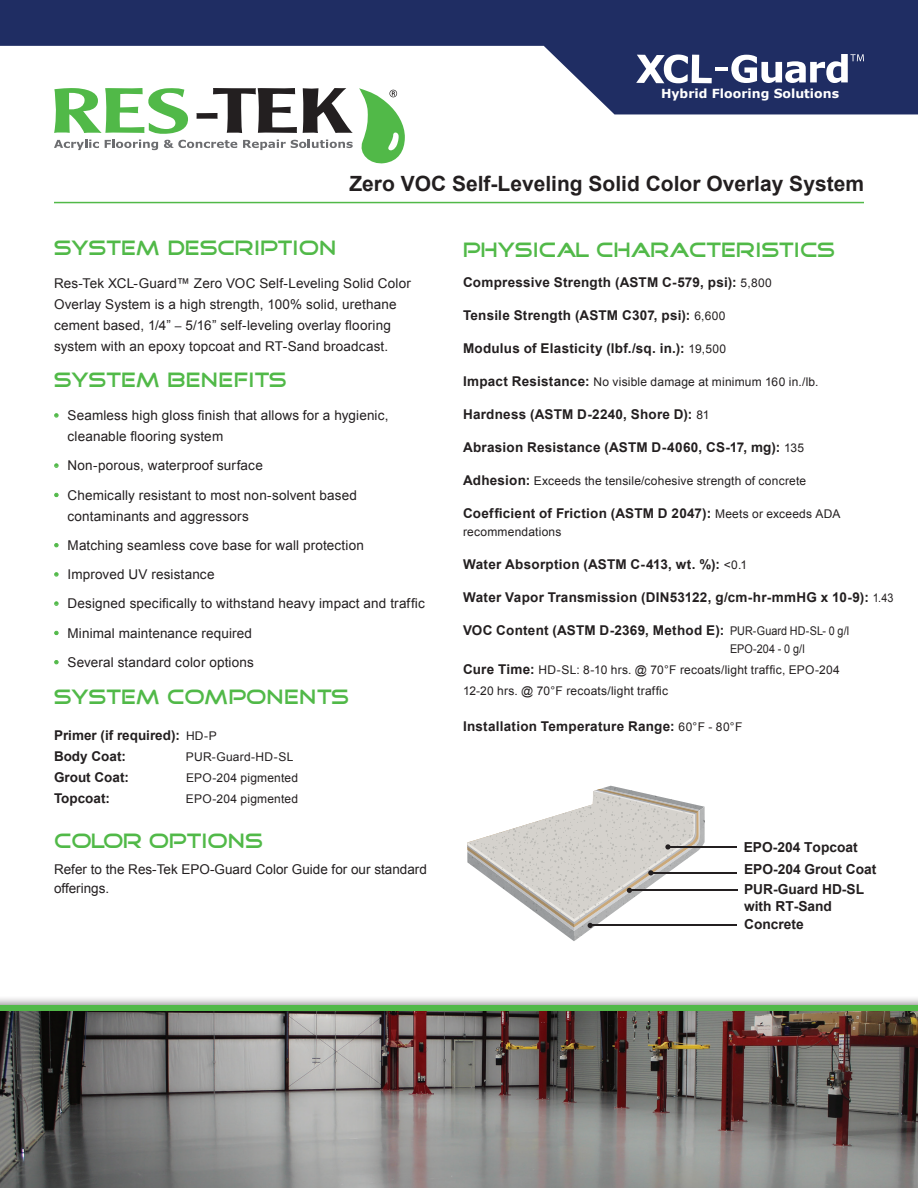
<style>
.page{position:relative;width:918px;height:1188px;background:#fff}
.page>*{position:absolute;margin:0;border:0;box-sizing:border-box;transform-origin:0 0}
.headline{font:21px "Good Times";color:#51b948}
.t1{font:700 21px "Arial";color:#231f20}
.t2{font:700 13.8px/16.5px "Arial";color:#231f20}
.t3{font:13.5px/21px "Arial";letter-spacing:.01em;color:#231f20}
.t4{font:700 13.5px/21px "Arial";letter-spacing:.015em;color:#231f20}
.t5{font:700 12.45px "Verdana";color:#fff}
.t6{font:12px "Arial";letter-spacing:.015em;color:#231f20}
.t7{font:12px/21px "Arial";letter-spacing:.015em;color:#231f20;scale:.9 1}
.s1{font-family:"Avenir";font-weight:300}
.s2{color:#51b948}
.s3{font-weight:400;font-size:12px}
.s4{font-weight:700;font-size:13.5px}
</style>
<div class="page">
<svg style="left:54px;top:114px;width:351px;height:49px"></svg>
<hr style="left:54px;top:202px;width:810px;height:1px;background:#51b948">
<svg style="left:0;top:0;width:918px;height:114px;fill:#1f2d63"></svg>
<svg style="left:636px;top:54px;width:228px;height:29px"></svg>
<svg style="left:54px;top:413px;width:5px;height:5px"></svg>
<svg style="left:54px;top:463px;width:5px;height:5px"></svg>
<svg style="left:54px;top:492px;width:5px;height:5px"></svg>
<svg style="left:54px;top:543px;width:5px;height:5px"></svg>
<svg style="left:54px;top:572px;width:5px;height:5px"></svg>
<svg style="left:54px;top:601px;width:5px;height:5px"></svg>
<svg style="left:54px;top:630px;width:5px;height:5px"></svg>
<svg style="left:54px;top:660px;width:5px;height:5px"></svg>
<div style="left:0;top:995px;width:918px;height:27px;background:#231f20;opacity:.75"></div>
<svg style="left:0;top:1005px;width:918px;height:7px;background:#4fa645"></svg>
<img style="left:0;top:1012px;width:918px;height:176px">
<img style="left:603px;top:786px;width:18px;height:2px">
<hr style="left:590px;top:925px;width:147px;height:1px;background:#231f20">
<hr style="left:629px;top:890px;width:108px;height:1px;background:#231f20">
<hr style="left:650px;top:872px;width:87px;height:1px;background:#231f20">
<hr style="left:668px;top:846px;width:69px;height:1px;background:#231f20">
<svg style="left:467px;top:788px;width:238px;height:153px"></svg>
<p class="t5" style="left:661px;top:86px;width:180px">Hybrid Flooring Solutions</p>
<p class="t1" style="left:349px;top:170px;width:516px">Zero VOC Self-Leveling Solid Color Overlay System</p>
<p class="headline" style="left:54px;top:238px;width:284px">SYSTEM DESCRIPTION</p>
<p class="t3" style="left:54px;top:273px;width:358px">Res-Tek XCL-Guard™ Zero VOC Self-Leveling Solid Color Overlay System is a high strength, 100% solid, urethane cement based, 1/4” <span class="s1">–</span> 5/16” self-leveling overlay flooring system with an epoxy topcoat and RT-Sand broadcast.</p>
<p class="headline" style="left:54px;top:370px;width:234px">SYSTEM BENEFITS</p>
<p class="t3" style="left:68px;top:405px;width:323px;text-indent:-14px"><span class="s2">•</span> Seamless high gloss finish that allows for a hygienic, cleanable flooring system</p>
<p class="t3" style="left:54px;top:455px;width:210px"><span class="s2">•</span> Non-porous, waterproof surface</p>
<p class="t3" style="left:68px;top:485px;width:291px;text-indent:-14px"><span class="s2">•</span> Chemically resistant to most non-solvent based contaminants and aggressors</p>
<p class="t3" style="left:54px;top:535px;width:311px"><span class="s2">•</span> Matching seamless cove base for wall protection</p>
<p class="t3" style="left:54px;top:564px;width:162px"><span class="s2">•</span> Improved UV resistance</p>
<p class="t3" style="left:54px;top:593px;width:372px"><span class="s2">•</span> Designed specifically to withstand heavy impact and traffic</p>
<p class="t3" style="left:54px;top:623px;width:200px"><span class="s2">•</span> Minimal maintenance required</p>
<p class="t3" style="left:54px;top:652px;width:201px"><span class="s2">•</span> Several standard color options</p>
<p class="headline" style="left:54px;top:687px;width:297px">SYSTEM COMPONENTS</p>
<p class="t4" style="left:54px;top:725px;width:164px">Primer (if required): <span class="s3">HD-P<br></span>Body Coat:</p>
<p class="t6" style="left:186px;top:749px;width:109px">PUR-Guard-HD-SL</p>
<p class="t4" style="left:54px;top:767px;width:76px">Grout Coat:</p>
<p class="t6" style="left:186px;top:770px;width:114px">EPO-204 pigmented</p>
<p class="t4" style="left:54px;top:788px;width:57px">Topcoat:</p>
<p class="t6" style="left:186px;top:791px;width:114px">EPO-204 pigmented</p>
<p class="headline" style="left:54px;top:831px;width:211px">COLOR OPTIONS</p>
<p class="t3" style="left:54px;top:860px;width:374px;line-height:18.8px">Refer to the Res-Tek EPO-Guard Color Guide for our standard offerings.</p>
<p class="headline" style="left:463px;top:240px;width:373px">PHYSICAL CHARACTERISTICS</p>
<p class="t4" style="left:463px;top:273px;width:310px">Compressive Strength (ASTM C-579, psi): <span class="s3">5,800</span></p>
<p class="t4" style="left:463px;top:306px;width:264px">Tensile Strength (ASTM C307, psi): <span class="s3">6,600</span></p>
<p class="t4" style="left:463px;top:339px;width:265px">Modulus of Elasticity (lbf./sq. in.): <span class="s3">19,500</span></p>
<p class="t6" style="left:463px;top:374px;width:357px"><span class="s4">Impact Resistance:</span> No visible damage at minimum 160 in./lb.</p>
<p class="t4" style="left:463px;top:405px;width:248px">Hardness (ASTM D-2240, Shore D): <span class="s3">81</span></p>
<p class="t4" style="left:463px;top:438px;width:343px">Abrasion Resistance (ASTM D-4060, CS-17, mg): <span class="s3">135</span></p>
<p class="t6" style="left:463px;top:473px;width:345px"><span class="s4">Adhesion:</span> Exceeds the tensile/cohesive strength of concrete</p>
<p class="t4" style="left:463px;top:504px;width:379px">Coefficient of Friction (ASTM D 2047): <span class="s3">Meets or exceeds ADA</span></p>
<p class="t6" style="left:463px;top:524px;width:100px">recommendations</p>
<p class="t4" style="left:463px;top:555px;width:286px">Water Absorption (ASTM C-413, wt. %): <span class="s3">&lt;0.1</span></p>
<p class="t4" style="left:463px;top:588px;width:432px">Water Vapor Transmission (DIN53122, g/cm-hr-mmHG x 10-9): <span class="s3">1.43</span></p>
<p class="t4" style="left:463px;top:621px;width:388px">VOC Content (ASTM D-2369, Method E): <span class="s3">PUR-Guard HD-SL- 0 g/l</span></p>
<p class="t7" style="left:463px;top:639px;width:420px;text-indent:267px">EPO-204 - 0 g/l<br><span class="s4">Cure Time:</span> HD-SL: 8-10 hrs. @ 70°F recoats/light traffic, EPO-204<br>12-20 hrs. @ 70°F recoats/light traffic</p>
<p class="t4" style="left:463px;top:717px;width:281px">Installation Temperature Range: <span class="s3">60°F - 80°F</span></p>
<p class="t2" style="left:744px;top:839px;width:115px">EPO-204 Topcoat</p>
<p class="t2" style="left:744px;top:861px;width:134px">EPO-204 Grout Coat</p>
<p class="t2" style="left:744px;top:882px;width:122px">PUR-Guard HD-SL with RT-Sand</p>
<p class="t2" style="left:744px;top:917px;width:61px">Concrete</p>
</div>
